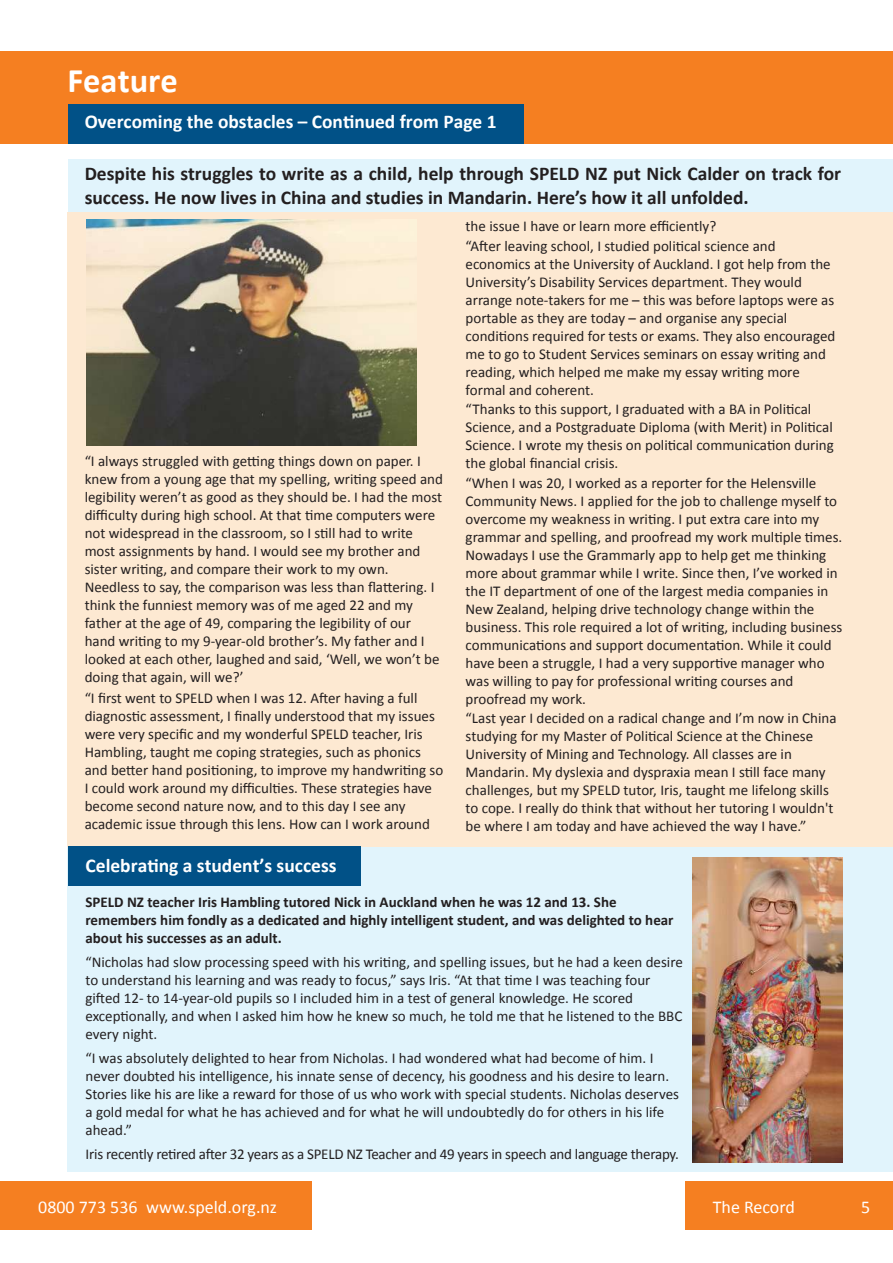
<style>
.page{position:relative;width:893px;height:1263px;background:#fff}
.page>*{position:absolute;margin:0;border:0;box-sizing:border-box;transform-origin:0 0}
.t1{font:700 34.5px "Calibri";color:#fff}
.t2{font:700 19.5px/23.4px "Calibri";color:#231f20}
.t3{font:700 19.5px "Calibri";color:#fff}
.t4{font:18px "Calibri";color:#fff}
.t5{font:15px/18px "Calibri";color:#231f20}
.t6{font:700 15px/18px "Calibri";color:#231f20}
.t7{font:15px "Calibri";letter-spacing:-.02em;color:#231f20}
</style>
<div class="page">
<div style="left:67px;top:212px;width:826px;height:635px;background:#fde9d2"></div>
<div style="left:686px;top:1181px;width:207px;height:48px;background:#f57f21"></div>
<div style="left:0;top:1181px;width:312px;height:48px;background:#f57f21"></div>
<div style="left:68px;top:159px;width:825px;height:53px;background:#e1f4fc"></div>
<div style="left:67px;top:847px;width:826px;height:325px;background:#e1f4fc"></div>
<div style="left:0;top:51px;width:893px;height:93px;background:#f57f21"></div>
<div style="left:68px;top:104px;width:455px;height:40px;background:#015187"></div>
<img style="left:86px;top:220px;width:330px;height:226px">
<div style="left:68px;top:846px;width:293px;height:40px;background:#015187"></div>
<img style="left:692px;top:858px;width:150px;height:304px">
<h1 class="t1" style="left:67px;top:58px;width:112px">Feature</h1>
<h2 class="t3" style="left:85px;top:109px;width:413px">Overcoming the obstacles – Continued from Page 1</h2>
<h2 class="t2" style="left:85px;top:162px;width:758px">Despite his struggles to write as a child, help through SPELD NZ put Nick Calder on track for success. He now lives in China and studies in Mandarin. Here’s how it all unfolded.</h2>
<p class="t5" style="left:85px;top:452px;width:360px">“I always struggled with getting things down on paper. I knew from a young age that my spelling, writing speed and legibility weren’t as good as they should be. I had the most difficulty during high school. At that time computers were not widespread in the classroom, so I still had to write most assignments by hand. I would see my brother and sister writing, and compare their work to my own.<br>Needless to say, the comparison was less than flattering. I think the funniest memory was of me aged 22 and my father at the age of 49, comparing the legibility of our hand writing to my 9-year-old brother’s. My father and I looked at each other, laughed and said, ‘Well, we won’t be doing that again, will we?’</p>
<p class="t5" style="left:85px;top:689px;width:360px">“I first went to SPELD when I was 12. After having a full diagnostic assessment, I finally understood that my issues were very specific and my wonderful SPELD teacher, Iris Hambling, taught me coping strategies, such as phonics and better hand positioning, to improve my handwriting so I could work around my difficulties. These strategies have become second nature now, and to this day I see any academic issue through this lens. How can I work around</p>
<h2 class="t3" style="left:86px;top:853px;width:252px">Celebrating a student’s success</h2>
<p class="t5" style="left:466px;top:217px;width:311px;line-height:19.5px">the issue I have or learn more efficiently?<br>“After leaving school, I studied political science and</p>
<p class="t5" style="left:466px;top:255px;width:371px">economics at the University of Auckland. I got help from the University’s Disability Services department. They would arrange note-takers for me – this was before laptops were as portable as they are today – and organise any special conditions required for tests or exams. They also encouraged me to go to Student Services seminars on essay writing and reading, which helped me make my essay writing more formal and coherent.</p>
<p class="t5" style="left:466px;top:400px;width:370px">“Thanks to this support, I graduated with a BA in Political Science, and a Postgraduate Diploma (with Merit) in Political Science. I wrote my thesis on political communication during the global financial crisis.</p>
<p class="t5" style="left:466px;top:474px;width:378px">“When I was 20, I worked as a reporter for the Helensville Community News. I applied for the job to challenge myself to overcome my weakness in writing. I put extra care into my grammar and spelling, and proofread my work multiple times.<br>Nowadays I use the Grammarly app to help get me thinking more about grammar while I write. Since then, I’ve worked in the IT department of one of the largest media companies in New Zealand, helping drive technology change within the business. This role required a lot of writing, including business communications and support documentation. While it could have been a struggle, I had a very supportive manager who was willing to pay for professional writing courses and proofread my work.</p>
<p class="t5" style="left:466px;top:709px;width:372px">“Last year I decided on a radical change and I’m now in China studying for my Master of Political Science at the Chinese University of Mining and Technology. All classes are in Mandarin. My dyslexia and dyspraxia mean I still face many challenges, but my SPELD tutor, Iris, taught me lifelong skills to cope. I really do think that without her tutoring I wouldn't be where I am today and have achieved the way I have.”</p>
<p class="t6" style="left:85px;top:893px;width:590px">SPELD NZ teacher Iris Hambling tutored Nick in Auckland when he was 12 and 13. She remembers him fondly as a dedicated and highly intelligent student, and was delighted to hear about his successes as an adult.</p>
<p class="t5" style="left:85px;top:953px;width:599px">“Nicholas had slow processing speed with his writing, and spelling issues, but he had a keen desire to understand his learning and was ready to focus,” says Iris. “At that time I was teaching four gifted 12- to 14-year-old pupils so I included him in a test of general knowledge. He scored exceptionally, and when I asked him how he knew so much, he told me that he listened to the BBC every night.</p>
<p class="t5" style="left:85px;top:1049px;width:595px">“I was absolutely delighted to hear from Nicholas. I had wondered what had become of him. I never doubted his intelligence, his innate sense of decency, his goodness and his desire to learn.<br>Stories like his are like a reward for those of us who work with special students. Nicholas deserves a gold medal for what he has achieved and for what he will undoubtedly do for others in his life ahead.”</p>
<p class="t7" style="left:85px;top:1145px;width:595px">Iris recently retired after 32 years as a SPELD NZ Teacher and 49 years in speech and language therapy.</p>
<p class="t4" style="left:38px;top:1195px;width:240px">0800 773 536 www.speld.org.nz</p>
<p class="t4" style="left:713px;top:1195px;width:84px">The Record</p>
<p class="t4" style="left:861px;top:1195px;width:11px">5</p>
</div>
